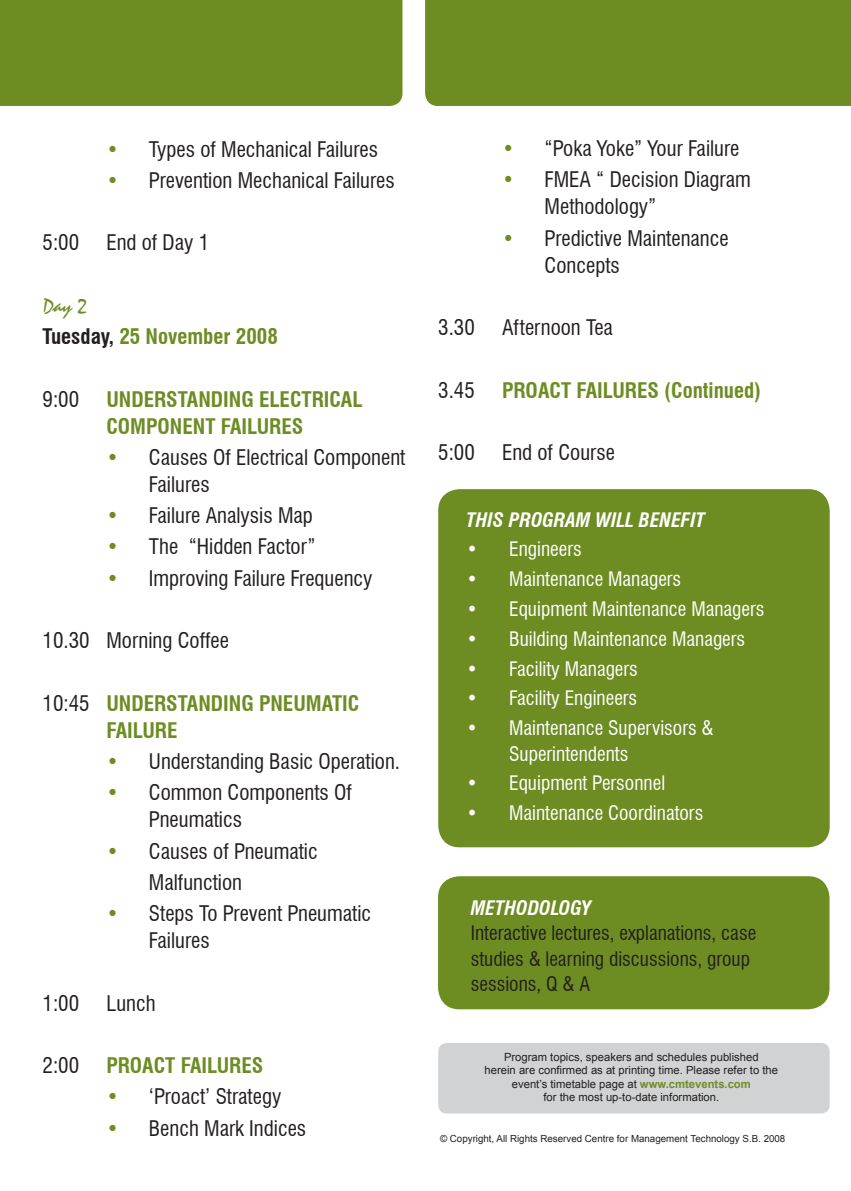
<style>
.page{position:relative;width:851px;height:1191px;background:#fff}
.page>*{position:absolute;margin:0;border:0;box-sizing:border-box;transform-origin:0 0}
.t1{font:condensed 21px/27px "Swiss 721 BT";color:#231f20}
.t2{font:700 condensed 21px/27px "Swiss 721 BT";color:#6d8d23}
.t3{font:21px "Staccato 222 BT";color:#6d8d23}
.t4{font:condensed 19.5px/25.5px "Swiss 721 BT";color:#fff}
.t5{font:condensed 19.5px/25.5px "Swiss 721 BT";color:#231f20}
.t6{font:italic 700 condensed 19.5px "Swiss 721 BT";color:#fff}
.t7{font:11.25px/13.5px "Arial";color:#231f20;text-align:center}
.t8{font:9.75px "Arial";color:#231f20}
.s1{color:#6d8d23}
.s2{color:#231f20}
.s3{font-weight:400;color:#231f20}
.s4{font-weight:700;font-style:italic}
.s5{font-weight:700;color:#6d8d23}
</style>
<div class="page">
<div style="left:0;top:0;width:402px;height:106px;background:#6d8d23"></div>
<div style="left:425px;top:0;width:425px;height:106px;background:#6d8d23"></div>
<div style="left:438px;top:1043px;width:391px;height:70px;background:#d1d2d4;border-radius:9px"></div>
<div style="left:438px;top:489px;width:391px;height:358px;background:#6d8d23;border-radius:21px"></div>
<div style="left:438px;top:876px;width:391px;height:133px;background:#6d8d23;border-radius:21px"></div>
<p class="t1" style="left:106px;top:135px;width:273px"><span class="s1">•</span> Types of Mechanical Failures</p>
<p class="t1" style="left:106px;top:167px;width:290px"><span class="s1">•</span> Prevention Mechanical Failures</p>
<p class="t1" style="left:43px;top:229px;width:38px">5:00</p>
<p class="t1" style="left:106px;top:229px;width:104px">End of Day 1</p>
<p class="t3" style="left:43px;top:293px;width:46px">Day 2</p>
<p class="t2" style="left:43px;top:323px;width:237px"><span class="s2">Tuesday,</span> 25 November 2008</p>
<p class="t1" style="left:43px;top:385px;width:38px">9:00</p>
<p class="t2" style="left:106px;top:385px;width:258px">UNDERSTANDING ELECTRICAL<br>COMPONENT FAILURES</p>
<p class="t1" style="left:149px;top:444px;width:258px;text-indent:-43px"><span class="s1">•</span> Causes Of Electrical Component<br>Failures</p>
<p class="t1" style="left:106px;top:502px;width:208px"><span class="s1">•</span> Failure Analysis Map</p>
<p class="t1" style="left:106px;top:533px;width:211px"><span class="s1">•</span> The “Hidden Factor”</p>
<p class="t1" style="left:106px;top:564px;width:268px"><span class="s1">•</span> Improving Failure Frequency</p>
<p class="t1" style="left:43px;top:627px;width:188px">10.30 Morning Coffee</p>
<p class="t2" style="left:106px;top:689px;width:254px;text-indent:-64px"><span class="s3">10:45</span> UNDERSTANDING PNEUMATIC<br>FAILURE</p>
<p class="t1" style="left:106px;top:748px;width:295px"><span class="s1">•</span> Understanding Basic Operation.</p>
<p class="t1" style="left:149px;top:779px;width:204px;text-indent:-43px"><span class="s1">•</span> Common Components Of<br>Pneumatics</p>
<p class="t1" style="left:106px;top:837px;width:213px"><span class="s1">•</span> Causes of Pneumatic</p>
<p class="t1" style="left:149px;top:868px;width:95px">Malfunction</p>
<p class="t1" style="left:149px;top:900px;width:224px;text-indent:-43px"><span class="s1">•</span> Steps To Prevent Pneumatic<br>Failures</p>
<p class="t1" style="left:43px;top:989px;width:38px">1:00</p>
<p class="t1" style="left:106px;top:989px;width:51px">Lunch</p>
<p class="t1" style="left:43px;top:1052px;width:38px">2:00</p>
<p class="t2" style="left:106px;top:1052px;width:158px">PROACT FAILURES</p>
<p class="t1" style="left:106px;top:1083px;width:176px"><span class="s1">•</span> ‘Proact’ Strategy</p>
<p class="t1" style="left:106px;top:1114px;width:201px"><span class="s1">•</span> Bench Mark Indices</p>
<p class="t1" style="left:502px;top:135px;width:239px"><span class="s1">•</span> “Poka Yoke” Your Failure</p>
<p class="t1" style="left:544px;top:166px;width:207px;text-indent:-43px"><span class="s1">•</span> FMEA “ Decision Diagram<br>Methodology”</p>
<p class="t1" style="left:544px;top:224px;width:186px;text-indent:-43px"><span class="s1">•</span> Predictive Maintenance<br>Concepts</p>
<p class="t1" style="left:438px;top:314px;width:38px">3.30</p>
<p class="t1" style="left:502px;top:314px;width:112px">Afternoon Tea</p>
<p class="t1" style="left:438px;top:376px;width:38px">3.45</p>
<p class="t2" style="left:502px;top:376px;width:260px">PROACT FAILURES (Continued)</p>
<p class="t1" style="left:438px;top:439px;width:38px">5:00</p>
<p class="t1" style="left:502px;top:439px;width:114px">End of Course</p>
<p class="t6" style="left:466px;top:508px;width:240px">THIS PROG RAM WILL BENEFIT</p>
<p class="t4" style="left:466px;top:536px;width:117px">• Engineers</p>
<p class="t4" style="left:466px;top:566px;width:216px">• Maintenance Managers</p>
<p class="t4" style="left:466px;top:596px;width:299px">• Equipment Maintenance Managers</p>
<p class="t4" style="left:466px;top:626px;width:280px">• Building Maintenance Managers</p>
<p class="t4" style="left:466px;top:655px;width:173px">• Facility Managers</p>
<p class="t4" style="left:466px;top:685px;width:172px">• Facility Engineers</p>
<p class="t4" style="left:509px;top:715px;width:206px;text-indent:-43px"><span class="s4">•</span> Maintenance Supervisors &amp;<br>Superintendents</p>
<p class="t4" style="left:466px;top:770px;width:200px">• Equipment Personnel</p>
<p class="t4" style="left:466px;top:800px;width:238px">• Maintenance Coordinators</p>
<p class="t6" style="left:471px;top:896px;width:122px">METHODOLOG Y</p>
<p class="t5" style="left:471px;top:920px;width:287px">Interactive lectures, explanations, case studies &amp; learning discussions, group sessions, Q &amp; A</p>
<p class="t7" style="left:484px;top:1050px;width:295px">Program topics, speakers and schedules published<br>herein are confirmed as at printing time. Please refer to the event’s timetable page at <span class="s5">www.cmtevents.com<br></span>for the most up-to-date information.</p>
<p class="t8" style="left:440px;top:1132px;width:347px">© Copyright, All Rights Reserved Centre for Management Technology S.B. 2008</p>
</div>
